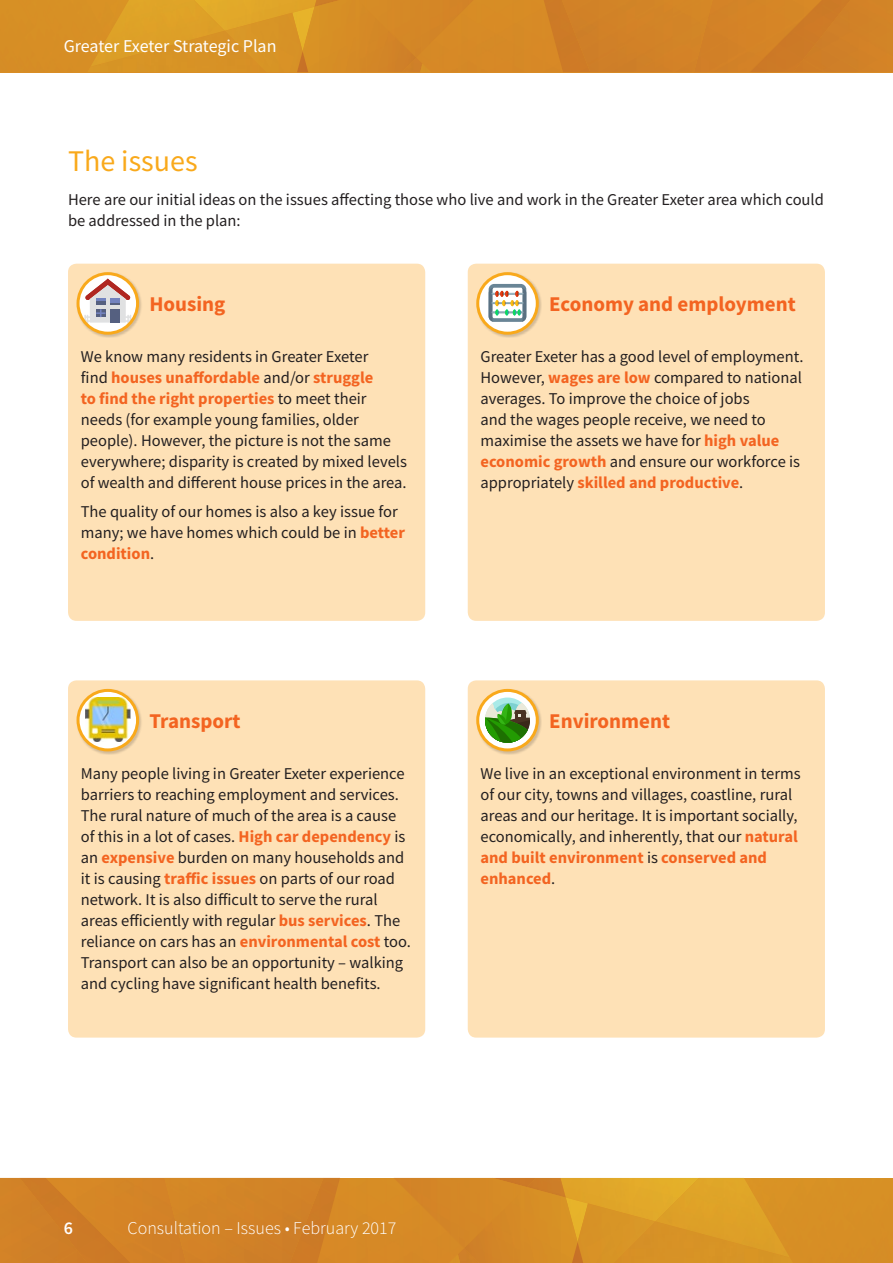
<style>
.page{position:relative;width:893px;height:1263px;background:#fff}
.page>*{position:absolute;margin:0;border:0;box-sizing:border-box;transform-origin:0 0}
.t1{font:30px "Source Sans Pro";color:#f9a91b}
.t2{font:700 21px "Source Sans Pro";color:#f36421}
.t3{font:300 18px "Source Sans Pro";color:#fff}
.t4{font:18px "Source Sans Pro";letter-spacing:-.01em;color:#fff}
.t5{font:600 18px "Source Sans Pro";color:#fff}
.t6{font:16.5px/21px "Source Sans Pro";color:#231f20}
.s1{font-weight:700;color:#f36421}
</style>
<div class="page">
<div style="left:716px;top:0;width:33px;height:72px;background:#d38227"></div>
<img style="left:749px;top:0;width:44px;height:72px">
<div style="left:354px;top:0;width:186px;height:72px;background:#d78926"></div>
<img style="left:540px;top:0;width:17px;height:72px">
<div style="left:557px;top:0;width:159px;height:72px;background:#d28127"></div>
<div style="left:354px;top:0;width:132px;height:58px;background:#d58926"></div>
<div style="left:308px;top:7px;width:46px;height:65px;background:#d78e25"></div>
<div style="left:0;top:0;width:90px;height:72px;background:#d78e25"></div>
<img style="left:225px;top:0;width:95px;height:31px">
<img style="left:315px;top:0;width:39px;height:7px">
<img style="left:90px;top:0;width:135px;height:31px">
<img style="left:401px;top:57px;width:21px;height:15px">
<img style="left:292px;top:7px;width:23px;height:44px">
<img style="left:225px;top:13px;width:78px;height:59px">
<img style="left:297px;top:51px;width:11px;height:21px">
<img style="left:87px;top:31px;width:179px;height:41px">
<div style="left:793px;top:0;width:100px;height:72px;background:#d08027"></div>
<svg style="left:420px;top:64px;width:11px;height:8px"></svg>
<div style="left:143px;top:1178px;width:21px;height:85px;background:#d28227"></div>
<img style="left:97px;top:1178px;width:46px;height:85px">
<div style="left:340px;top:1178px;width:118px;height:85px;background:#d78a26"></div>
<img style="left:324px;top:1178px;width:16px;height:85px">
<div style="left:164px;top:1178px;width:160px;height:85px;background:#d28227"></div>
<div style="left:394px;top:1178px;width:133px;height:70px;background:#d58926"></div>
<div style="left:790px;top:1178px;width:103px;height:85px;background:#d78f25"></div>
<div style="left:566px;top:1178px;width:89px;height:25px;background:#e1a729"></div>
<img style="left:527px;top:1178px;width:39px;height:9px">
<img style="left:655px;top:1178px;width:135px;height:43px">
<img style="left:458px;top:1248px;width:6px;height:6px">
<img style="left:578px;top:1197px;width:10px;height:6px">
<img style="left:464px;top:1187px;width:114px;height:76px">
<img style="left:578px;top:1203px;width:77px;height:60px">
<img style="left:569px;top:1242px;width:18px;height:21px">
<img style="left:601px;top:1221px;width:199px;height:42px">
<div style="left:0;top:1178px;width:97px;height:85px;background:#d08027"></div>
<img style="left:436px;top:1254px;width:28px;height:9px">
<div style="left:68px;top:264px;width:357px;height:357px;background:#fee1b6;border-radius:9px"></div>
<div style="left:68px;top:680px;width:357px;height:357px;background:#fee1b6;border-radius:9px"></div>
<div style="left:468px;top:680px;width:357px;height:357px;background:#fee1b6;border-radius:9px"></div>
<div style="left:468px;top:264px;width:357px;height:357px;background:#fee1b6;border-radius:9px"></div>
<div style="left:76px;top:272px;width:66px;height:66px;background:#231f20;opacity:.2"></div>
<svg style="left:78px;top:274px;width:60px;height:59px"></svg>
<svg style="left:84px;top:279px;width:47px;height:44px;background:#ccbabb"></svg>
<div style="left:77px;top:272px;width:62px;height:63px;border:3px solid #f9a91b;border-radius:50%"></div>
<div style="left:76px;top:688px;width:66px;height:67px;background:#231f20;opacity:.2"></div>
<svg style="left:78px;top:690px;width:60px;height:60px"></svg>
<img style="left:85px;top:697px;width:45px;height:45px">
<div style="left:77px;top:689px;width:62px;height:62px;border:3px solid #f9a91b;border-radius:50%"></div>
<div style="left:476px;top:688px;width:66px;height:67px;background:#231f20;opacity:.2"></div>
<svg style="left:478px;top:690px;width:59px;height:60px"></svg>
<div style="left:485px;top:697px;width:45px;height:46px;background:#a9eae8;border-radius:50%"></div>
<svg style="left:485px;top:703px;width:45px;height:40px;background:#6ca459"></svg>
<div style="left:476px;top:689px;width:63px;height:62px;border:3px solid #f9a91b;border-radius:50%"></div>
<div style="left:476px;top:272px;width:66px;height:66px;background:#231f20;opacity:.2"></div>
<svg style="left:478px;top:274px;width:59px;height:59px"></svg>
<svg style="left:489px;top:284px;width:37px;height:38px"></svg>
<div style="left:476px;top:272px;width:63px;height:63px;border:3px solid #f9a91b;border-radius:50%"></div>
<p class="t4" style="left:64px;top:34px;width:214px">Greater Exeter Strategic Plan</p>
<h1 class="t1" style="left:68px;top:142px;width:131px">The issues</h1>
<p class="t6" style="left:68px;top:189px;width:757px">Here are our initial ideas on the issues affecting those who live and work in the Greater Exeter area which could be addressed in the plan:</p>
<p class="t2" style="left:149px;top:290px;width:78px">Housing</p>
<p class="t6" style="left:81px;top:346px;width:328px">We know many residents in Greater Exeter<br>find <span class="s1">houses unaffordable</span> and/or <span class="s1">struggle<br>to find the right properties</span> to meet their needs (for example young families, older people). However, the picture is not the same everywhere; disparity is created by mixed levels of wealth and different house prices in the area.</p>
<p class="t6" style="left:81px;top:501px;width:326px">The quality of our homes is also a key issue for many; we have homes which could be in <span class="s1">better condition</span>.</p>
<p class="t2" style="left:549px;top:290px;width:248px">Economy and employment</p>
<p class="t6" style="left:480px;top:346px;width:325px">Greater Exeter has a good level of employment.<br>However, <span class="s1">wages are low</span> compared to national averages. To improve the choice of jobs<br>and the wages people receive, we need to maximise the assets we have for <span class="s1">high value economic growth</span> and ensure our workforce is appropriately <span class="s1">skilled and productive</span>.</p>
<p class="t2" style="left:149px;top:707px;width:93px">Transport</p>
<p class="t2" style="left:549px;top:707px;width:123px">Environment</p>
<p class="t6" style="left:81px;top:762px;width:332px">Many people living in Greater Exeter experience barriers to reaching employment and services.<br>The rural nature of much of the area is a cause of this in a lot of cases. <span class="s1">High car dependency</span> is an <span class="s1">expensive</span> burden on many households and it is causing <span class="s1">traffic issues</span> on parts of our road network. It is also difficult to serve the rural areas efficiently with regular <span class="s1">bus services</span>. The reliance on cars has an <span class="s1">environmental cost</span> too.<br>Transport can also be an opportunity – walking and cycling have significant health benefits.</p>
<p class="t6" style="left:480px;top:763px;width:322px">We live in an exceptional environment in terms of our city, towns and villages, coastline, rural areas and our heritage. It is important socially, economically, and inherently, that our <span class="s1">natural and built environment</span> is <span class="s1">conserved and enhanced</span>.</p>
<p class="t5" style="left:64px;top:1216px;width:11px">6</p>
<p class="t3" style="left:128px;top:1217px;width:270px">Consultation – Issues • February 2017</p>
</div>
